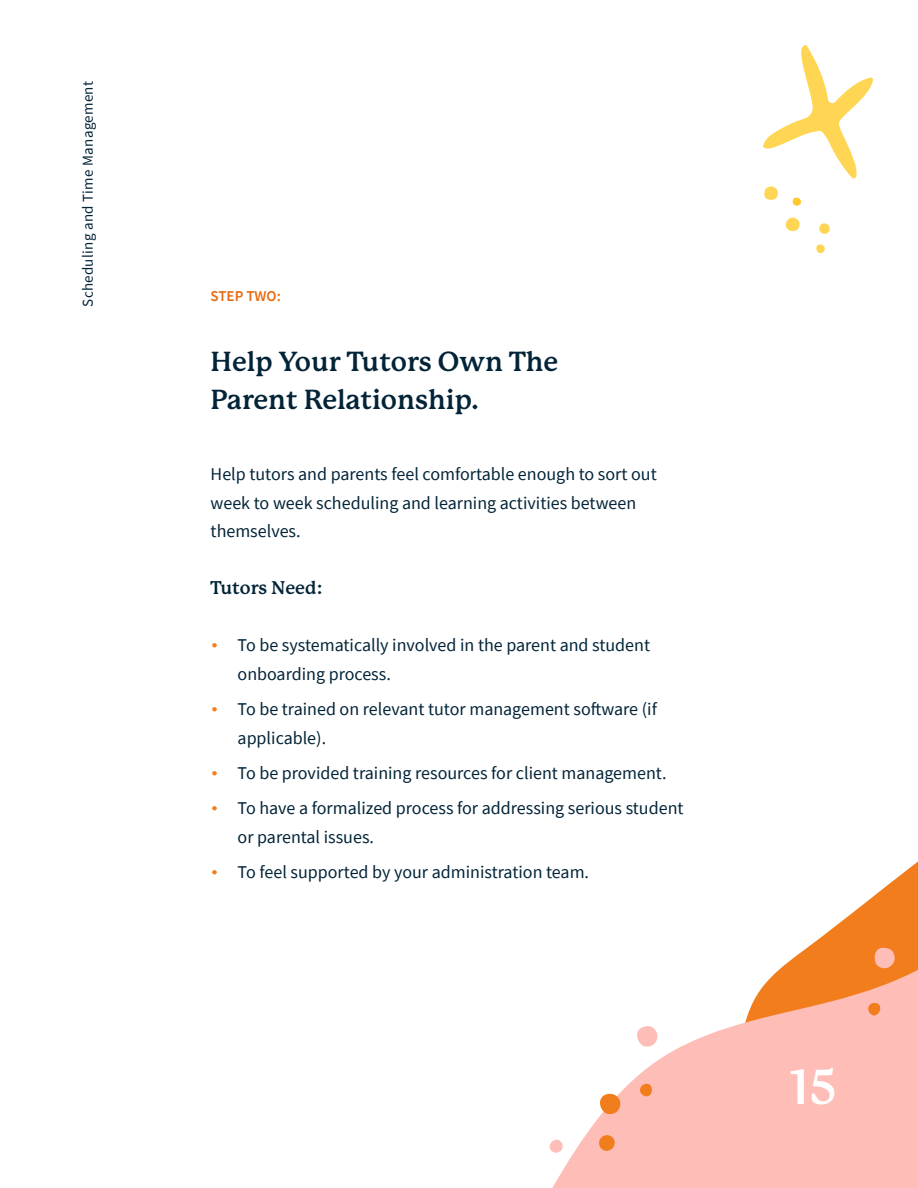
<style>
.page{position:relative;width:918px;height:1188px;background:#fff}
.page>*{position:absolute;margin:0;border:0;box-sizing:border-box;transform-origin:0 0}
.t1{font:700 48px "P22 Mackinac";color:#fff}
.t2{font:700 27px/37.5px "P22 Mackinac";color:#032438}
.Body_Text{font:18px/28.5px "Source Sans Pro";color:#032438}
.Body_Text-2{font:700 18px "P22 Mackinac";color:#032438}
.Body_Text-3{font:15px "Source Sans Pro";letter-spacing:.02em;color:#032438}
.Body_Text-4{font:600 15px "Source Sans Pro";color:#e86b12}
.s1{font-family:"P22 Mackinac";font-weight:700;color:#f27d1c}
</style>
<div class="page">
<svg style="left:860px;top:861px;width:58px;height:46px"></svg>
<svg style="left:552px;top:907px;width:366px;height:281px;fill:#ffbdb8"></svg>
<svg style="left:600px;top:1093px;width:21px;height:22px"></svg>
<svg style="left:637px;top:1083px;width:18px;height:17px"></svg>
<svg style="left:636px;top:1026px;width:22px;height:21px"></svg>
<svg style="left:597px;top:1135px;width:19px;height:18px"></svg>
<svg style="left:549px;top:1140px;width:14px;height:13px"></svg>
<svg style="left:865px;top:1001px;width:20px;height:19px"></svg>
<svg style="left:874px;top:947px;width:21px;height:22px"></svg>
<svg style="left:785px;top:217px;width:15px;height:15px"></svg>
<svg style="left:792px;top:197px;width:9px;height:9px"></svg>
<svg style="left:764px;top:186px;width:14px;height:14px"></svg>
<svg style="left:819px;top:223px;width:11px;height:11px"></svg>
<svg style="left:816px;top:244px;width:9px;height:10px"></svg>
<svg style="left:763px;top:45px;width:110px;height:134px"></svg>
<p class="Body_Text-3" style="left:78px;top:307px;width:227px;rotate:-90deg">Scheduling and Time Management</p>
<p class="Body_Text-4" style="left:211px;top:286px;width:72px">STEP TWO:</p>
<p class="t2" style="left:211px;top:343px;width:349px">Help Your Tutors Own The<br>Parent Relationship.</p>
<p class="Body_Text" style="left:211px;top:460px;width:448px">Help tutors and parents feel comfortable enough to sort out week to week scheduling and learning activities between themselves.</p>
<p class="Body_Text-2" style="left:211px;top:578px;width:114px">Tutors Need:</p>
<p class="Body_Text" style="left:238px;top:631px;width:414px;text-indent:-27px"><span class="s1">•</span> To be systematically involved in the parent and student onboarding process.</p>
<p class="Body_Text" style="left:238px;top:695px;width:421px;text-indent:-27px"><span class="s1">•</span> To be trained on relevant tutor management software (if applicable).</p>
<p class="Body_Text" style="left:211px;top:758px;width:458px"><span class="s1">•</span> To be provided training resources for client management.</p>
<p class="Body_Text" style="left:238px;top:794px;width:448px;text-indent:-27px"><span class="s1">•</span> To have a formalized process for addressing serious student or parental issues.</p>
<p class="Body_Text" style="left:211px;top:857px;width:380px"><span class="s1">•</span> To feel supported by your administration team.</p>
<p class="t1" style="left:790px;top:1060px;width:48px">15</p>
</div>
